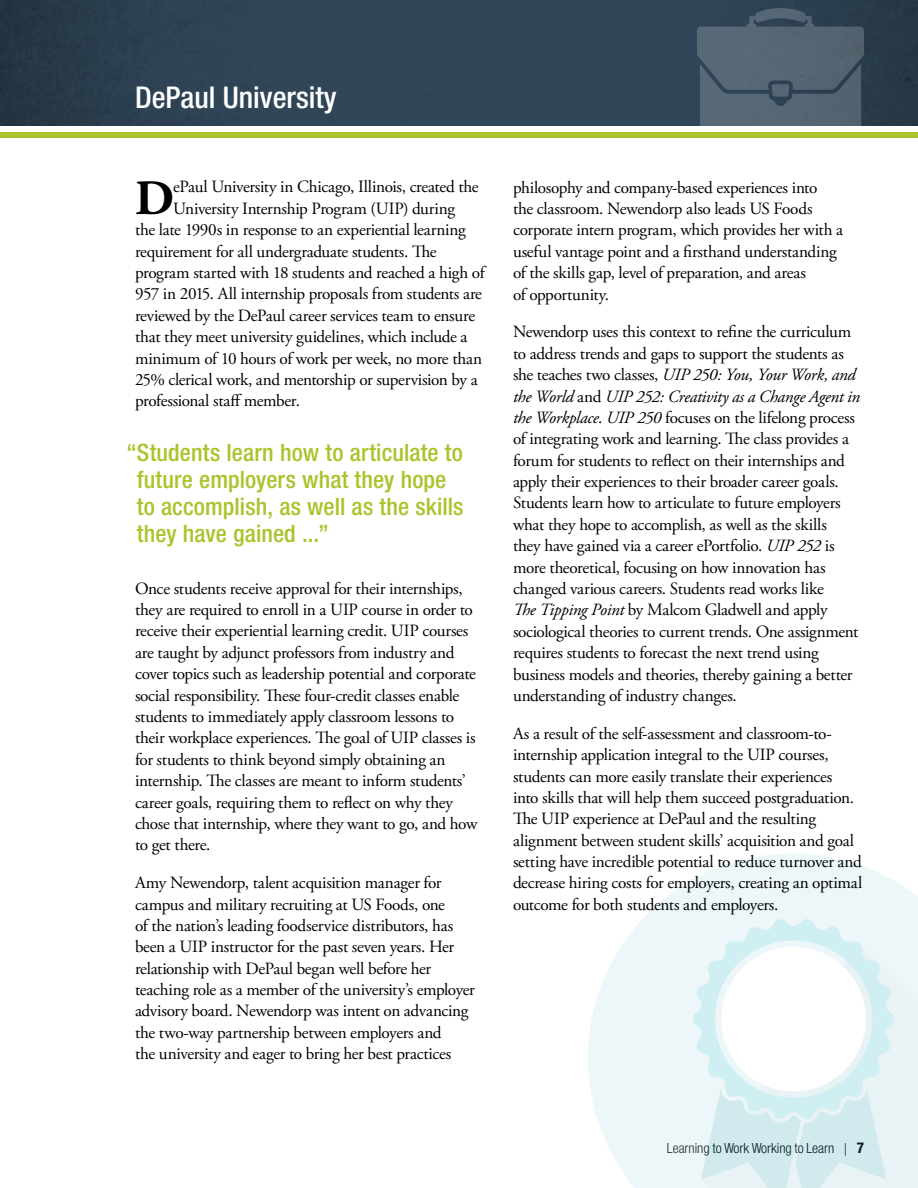
<style>
.page{position:relative;width:918px;height:1188px;background:#fff}
.page>*{position:absolute;margin:0;border:0;box-sizing:border-box;transform-origin:0 0}
.t1{font:700 49.35px "Adobe Garamond Pro";color:#000}
.t2{font:500 condensed 30px "Helvetica Neue LT Std";color:#fff}
.t3{font:500 condensed 24px/27px "Helvetica Neue LT Std";letter-spacing:.005em;color:#abc32c}
.t4{font:17.1px/21.5px "Adobe Garamond Pro";letter-spacing:-.02em;color:#000}
.t5{font:15px "Helvetica Neue H47";color:#000}
.s1{font-style:italic}
.s2{font-family:"Helvetica Neue LT Std";font-weight:700;font-stretch:condensed}
</style>
<div class="page">
<img style="left:0;top:0;width:918px;height:126px">
<svg style="left:588px;top:854px;width:330px;height:334px;fill:#edf7fa"></svg>
<div style="left:895px;top:943px;width:23px;height:245px;background:#e9f3f6"></div>
<svg style="left:692px;top:918px;width:203px;height:270px"></svg>
<svg style="left:697px;top:8px;width:167px;height:118px;background:#4d5e6d"></svg>
<div style="left:0;top:132px;width:918px;height:6px;background:#abc32c"></div>
<h2 class="t2" style="left:135px;top:79px;width:203px">DePaul University</h2>
<h1 class="t1" style="left:135px;top:169px;width:41px">D</h1>
<p class="t4" style="left:173px;top:177px;width:307px">ePaul University in Chicago, Illinois, created the</p>
<p class="t4" style="left:173px;top:198px;width:283px">University Internship Program (UIP) during</p>
<p class="t4" style="left:135px;top:220px;width:332px">the late 1990s in response to an experiential learning</p>
<p class="t4" style="left:135px;top:241px;width:303px">requirement for all undergraduate students. The</p>
<p class="t4" style="left:135px;top:262px;width:351px">program started with 18 students and reached a high of</p>
<p class="t4" style="left:135px;top:284px;width:349px">957 in 2015. All internship proposals from students are</p>
<p class="t4" style="left:135px;top:305px;width:342px">reviewed by the DePaul career services team to ensure</p>
<p class="t4" style="left:135px;top:327px;width:334px">that they meet university guidelines, which include a</p>
<p class="t4" style="left:135px;top:348px;width:349px">minimum of 10 hours of work per week, no more than</p>
<p class="t4" style="left:135px;top:369px;width:344px">25% clerical work, and mentorship or supervision by a</p>
<p class="t4" style="left:135px;top:391px;width:166px">professional staff member.</p>
<h3 class="t3" style="left:137px;top:438px;width:328px;text-indent:-10px">“Students learn how to articulate to future employers what they hope to accomplish, as well as the skills they have gained ...”</h3>
<p class="t4" style="left:135px;top:578px;width:344px">Once students receive approval for their internships, they are required to enroll in a UIP course in order to receive their experiential learning credit. UIP courses are taught by adjunct professors from industry and cover topics such as leadership potential and corporate social responsibility. These four-credit classes enable students to immediately apply classroom lessons to their workplace experiences. The goal of UIP classes is for students to think beyond simply obtaining an internship. The classes are meant to inform students’ career goals, requiring them to reflect on why they chose that internship, where they want to go, and how to get there.</p>
<p class="t4" style="left:135px;top:873px;width:341px">Amy Newendorp, talent acquisition manager for campus and military recruiting at US Foods, one<br>of the nation’s leading foodservice distributors, has been a UIP instructor for the past seven years. Her relationship with DePaul began well before her teaching role as a member of the university’s employer advisory board. Newendorp was intent on advancing the two-way partnership between employers and<br>the university and eager to bring her best practices</p>
<p class="t4" style="left:513px;top:177px;width:332px">philosophy and company-based experiences into<br>the classroom. Newendorp also leads US Foods corporate intern program, which provides her with a useful vantage point and a firsthand understanding of the skills gap, level of preparation, and areas<br>of opportunity.</p>
<p class="t4" style="left:513px;top:322px;width:349px">Newendorp uses this context to refine the curriculum to address trends and gaps to support the students as she teaches two classes, <span class="s1">UIP 250: You, Your Work, and the World</span> and <span class="s1">UIP 252: Creativity as a Change Agent in the Workplace</span>. <span class="s1">UIP 250</span> focuses on the lifelong process of integrating work and learning. The class provides a forum for students to reflect on their internships and apply their experiences to their broader career goals.<br>Students learn how to articulate to future employers what they hope to accomplish, as well as the skills<br>they have gained via a career ePortfolio. <span class="s1">UIP 252</span> is more theoretical, focusing on how innovation has changed various careers. Students read works like<br><span class="s1">The Tipping Point</span> by Malcom Gladwell and apply sociological theories to current trends. One assignment requires students to forecast the next trend using business models and theories, thereby gaining a better understanding of industry changes.</p>
<p class="t4" style="left:513px;top:723px;width:351px">As a result of the self-assessment and classroom-to&shy;internship application integral to the UIP courses, students can more easily translate their experiences into skills that will help them succeed postgraduation.<br>The UIP experience at DePaul and the resulting alignment between student skills’ acquisition and goal setting have incredible potential to reduce turnover and decrease hiring costs for employers, creating an optimal outcome for both students and employers.</p>
<p class="t5" style="left:667px;top:1138px;width:199px">Learning to Work Working to Learn | <span class="s2">7</span></p>
</div>
